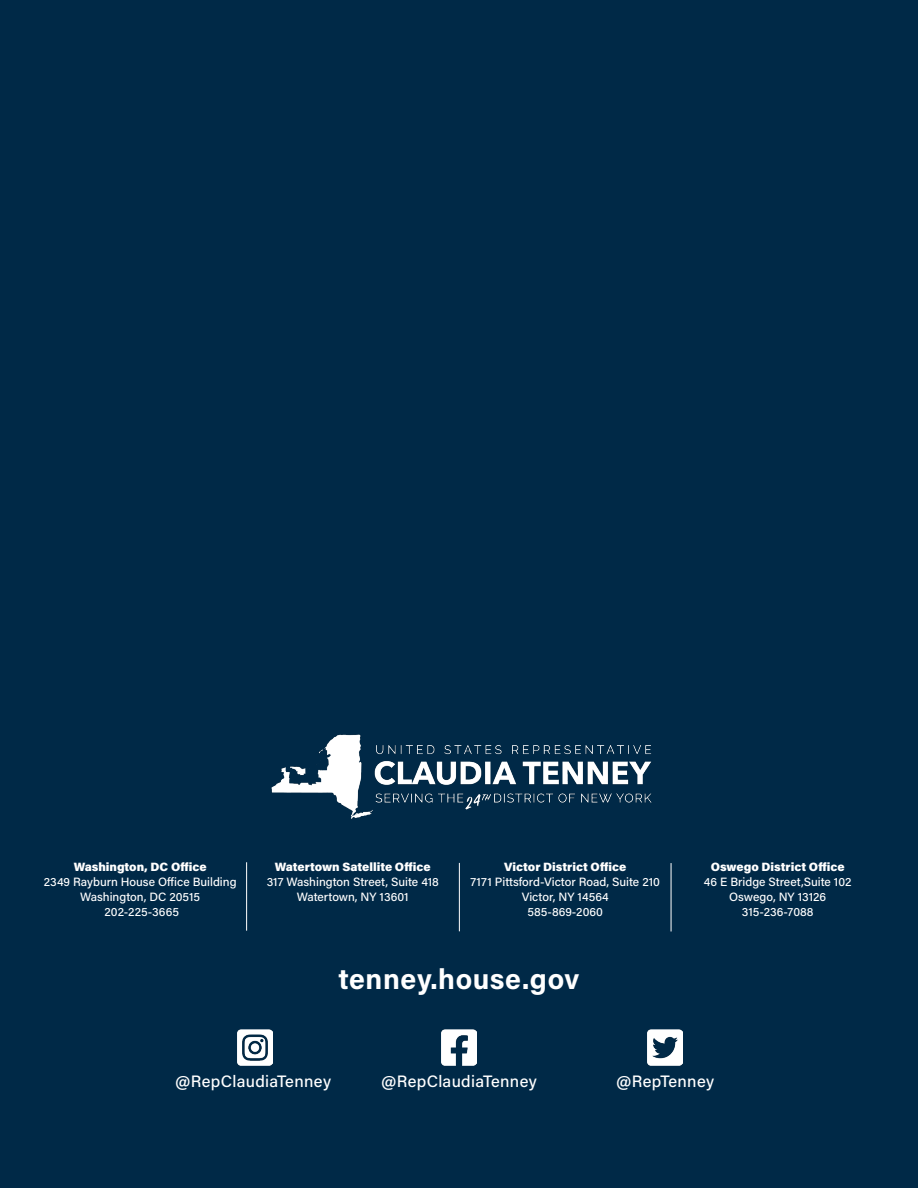
<style>
.page{position:relative;width:918px;height:1188px;background:#002947}
.page>*{position:absolute;margin:0;border:0;box-sizing:border-box;transform-origin:0 0}
.t1{font:700 28.5px "Acumin Pro";letter-spacing:.02em;color:#fff}
.t2{font:500 16.5px "Acumin Pro";letter-spacing:.02em;color:#fff}
.t3{font:500 12px "Acumin Pro";color:#fff}
.t4{font:900 12px "Acumin Pro";color:#fff}
</style>
<div class="page">
<img style="left:271px;top:734px;width:381px;height:85px">
<img style="left:441px;top:1029px;width:36px;height:37px">
<img style="left:237px;top:1029px;width:36px;height:37px">
<img style="left:648px;top:1029px;width:35px;height:37px">
<hr style="left:246px;top:862px;width:1px;height:69px;background:#fff">
<hr style="left:459px;top:863px;width:1px;height:68px;background:#fff">
<hr style="left:671px;top:863px;width:1px;height:68px;background:#fff">
<p class="t4" style="left:74px;top:859px;width:135px">Washington, DC Office</p>
<p class="t3" style="left:44px;top:874px;width:194px">2349 Rayburn House Office Building</p>
<p class="t3" style="left:80px;top:889px;width:121px">Washington, DC 20515</p>
<p class="t3" style="left:105px;top:904px;width:76px">202-225-3665</p>
<p class="t4" style="left:275px;top:859px;width:157px">Watertown Satellite Office</p>
<p class="t3" style="left:267px;top:874px;width:174px">317 Washington Street, Suite 418</p>
<p class="t3" style="left:297px;top:889px;width:113px">Watertown, NY 13601</p>
<p class="t4" style="left:504px;top:859px;width:124px">Victor District Office</p>
<p class="t3" style="left:470px;top:874px;width:191px">7171 Pittsford-Victor Road, Suite 210</p>
<p class="t3" style="left:522px;top:889px;width:89px">Victor, NY 14564</p>
<p class="t3" style="left:527px;top:904px;width:77px">585-869-2060</p>
<p class="t1" style="left:339px;top:959px;width:242px">tenney.house.gov</p>
<p class="t4" style="left:711px;top:859px;width:135px">Oswego District Office</p>
<p class="t3" style="left:704px;top:874px;width:149px">46 E Bridge Street,Suite 102</p>
<p class="t3" style="left:729px;top:889px;width:98px">Oswego, NY 13126</p>
<p class="t3" style="left:742px;top:904px;width:73px">315-236-7088</p>
<p class="t2" style="left:175px;top:1070px;width:157px">@RepClaudiaTenney</p>
<p class="t2" style="left:381px;top:1070px;width:157px">@RepClaudiaTenney</p>
<p class="t2" style="left:616px;top:1070px;width:100px">@RepTenney</p>
</div>
